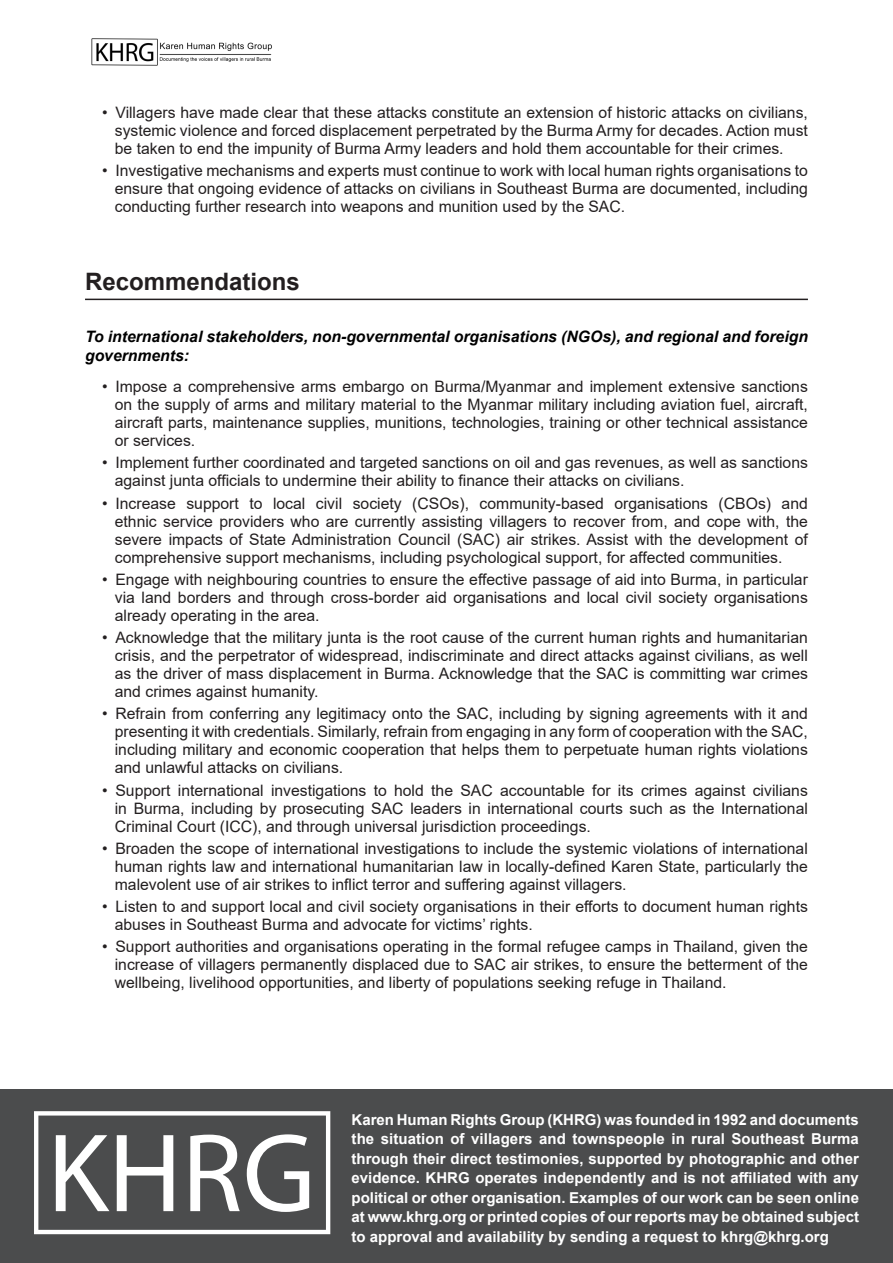
<style>
.page{position:relative;width:893px;height:1263px;background:#fff}
.page>*{position:absolute;margin:0;border:0;box-sizing:border-box;transform-origin:0 0}
.Heading_1{font:700 24px "Arial";color:#231f20}
.t1{font:15.75px/18px "Arial";color:#231f20;text-align:justify}
.sub_ch_bold{font:italic 700 15.75px/19.5px "Arial";color:#000}
.Text{font:700 15px/19.5px "Arial";color:#fff;text-align:justify}
</style>
<div class="page">
<hr style="left:85px;top:299px;width:723px;height:1px;background:#231f20">
<div style="left:0;top:1089px;width:893px;height:174px;background:#4b4c4d"></div>
<svg style="left:34px;top:1111px;width:296px;height:123px"></svg>
<img style="left:91px;top:38px;width:181px;height:28px">
<p class="t1" style="left:115px;top:103px;width:695px;text-indent:-13px">• Villagers have made clear that these attacks constitute an extension of historic attacks on civilians, systemic violence and forced displacement perpetrated by the Burma Army for decades. Action must be taken to end the impunity of Burma Army leaders and hold them accountable for their crimes.</p>
<p class="t1" style="left:115px;top:161px;width:695px;text-indent:-13px">• Investigative mechanisms and experts must continue to work with local human rights organisations to ensure that ongoing evidence of attacks on civilians in Southeast Burma are documented, including conducting further research into weapons and munition used by the SAC.</p>
<p class="Heading_1" style="left:85px;top:265px;width:216px">Recommendations</p>
<p class="sub_ch_bold" style="left:85px;top:327px;width:724px">To international stakeholders, non-governmental organisations (NGOs), and regional and foreign governments:</p>
<p class="t1" style="left:115px;top:377px;width:695px;text-indent:-13px">• Impose a comprehensive arms embargo on Burma/Myanmar and implement extensive sanctions on the supply of arms and military material to the Myanmar military including aviation fuel, aircraft, aircraft parts, maintenance supplies, munitions, technologies, training or other technical assistance or services.</p>
<p class="t1" style="left:115px;top:454px;width:695px;text-indent:-13px">• Implement further coordinated and targeted sanctions on oil and gas revenues, as well as sanctions against junta officials to undermine their ability to finance their attacks on civilians.</p>
<p class="t1" style="left:115px;top:494px;width:695px;text-indent:-13px">• Increase support to local civil society (CSOs), community-based organisations (CBOs) and ethnic service providers who are currently assisting villagers to recover from, and cope with, the severe impacts of State Administration Council (SAC) air strikes. Assist with the development of comprehensive support mechanisms, including psychological support, for affected communities.</p>
<p class="t1" style="left:115px;top:570px;width:695px;text-indent:-13px">• Engage with neighbouring countries to ensure the effective passage of aid into Burma, in particular via land borders and through cross-border aid organisations and local civil society organisations already operating in the area.</p>
<p class="t1" style="left:115px;top:628px;width:695px;text-indent:-13px">• Acknowledge that the military junta is the root cause of the current human rights and humanitarian crisis, and the perpetrator of widespread, indiscriminate and direct attacks against civilians, as well as the driver of mass displacement in Burma. Acknowledge that the SAC is committing war crimes and crimes against humanity.</p>
<p class="t1" style="left:115px;top:705px;width:695px;text-indent:-13px">• Refrain from conferring any legitimacy onto the SAC, including by signing agreements with it and presenting it with credentials. Similarly, refrain from engaging in any form of cooperation with the SAC, including military and economic cooperation that helps them to perpetuate human rights violations and unlawful attacks on civilians.</p>
<p class="t1" style="left:115px;top:781px;width:695px;text-indent:-13px">• Support international investigations to hold the SAC accountable for its crimes against civilians in Burma, including by prosecuting SAC leaders in international courts such as the International Criminal Court (ICC), and through universal jurisdiction proceedings.</p>
<p class="t1" style="left:115px;top:839px;width:695px;text-indent:-13px">• Broaden the scope of international investigations to include the systemic violations of international human rights law and international humanitarian law in locally-defined Karen State, particularly the malevolent use of air strikes to inflict terror and suffering against villagers.</p>
<p class="t1" style="left:115px;top:897px;width:695px;text-indent:-13px">• Listen to and support local and civil society organisations in their efforts to document human rights abuses in Southeast Burma and advocate for victims’ rights.</p>
<p class="t1" style="left:115px;top:938px;width:695px;text-indent:-13px">• Support authorities and organisations operating in the formal refugee camps in Thailand, given the increase of villagers permanently displaced due to SAC air strikes, to ensure the betterment of the wellbeing, livelihood opportunities, and liberty of populations seeking refuge in Thailand.</p>
<p class="Text" style="left:352px;top:1110px;width:509px">Karen Human Rights Group (KHRG) was founded in 1992 and documents the situation of villagers and townspeople in rural Southeast Burma through their direct testimonies, supported by photographic and other evidence. KHRG operates independently and is not affiliated with any political or other organisation. Examples of our work can be seen online at www.khrg.org or printed copies of our reports may be obtained subject to approval and availability by sending a request to khrg@khrg.org</p>
</div>
